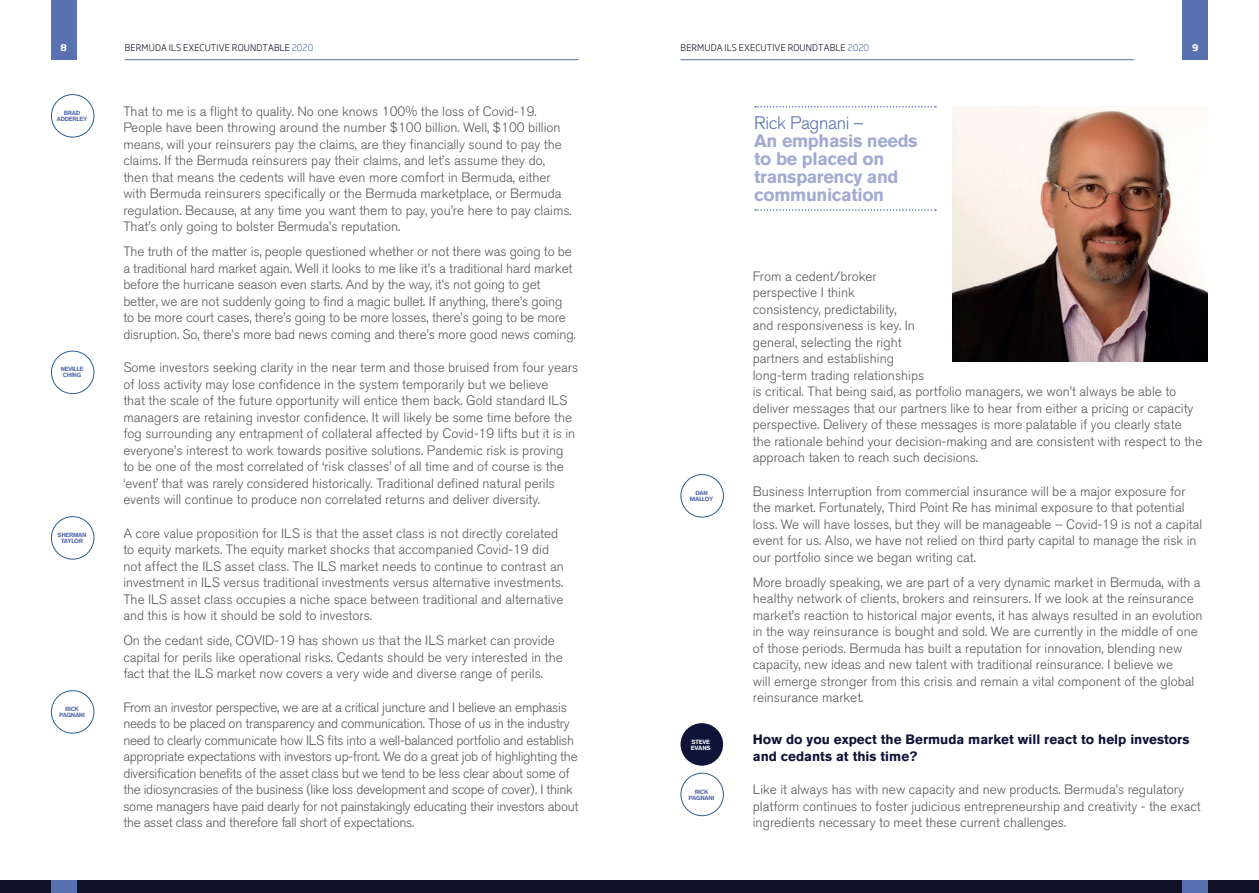
<style>
.page{position:relative;width:1259px;height:893px;background:#fff}
.page>*{position:absolute;margin:0;border:0;box-sizing:border-box;transform-origin:0 0}
.t1{font:700 18px/18px "Akzidenz Grotesk BQ";letter-spacing:-.02em;color:#a2abd2}
.t2{font:300 18px "Akzidenz Grotesk BQ";letter-spacing:-.02em;color:#5a71b1}
.t3{font:300 13.5px/16.5px "Akzidenz Grotesk BQ";color:#57585a}
.t4{font:300 13.5px/16.5px "Akzidenz Grotesk BQ";letter-spacing:-.02em;color:#57585a}
.t5{font:700 13.5px/16.5px "Akzidenz Grotesk BQ";color:#0e1437}
.t6{font:300 9px "Soho Gothic Pro";letter-spacing:.015em;color:#111225}
.t7{font:700 9px "Soho Gothic Pro";color:#fff}
.t8{font:700 6px/6px "Akzidenz Grotesk BQ";letter-spacing:-.05em;color:#5a71b1;text-align:center}
.t9{font:700 6px/6px "Akzidenz Grotesk BQ";letter-spacing:-.02em;color:#eeeeef}
.s1{color:#5a71b1}
</style>
<div class="page">
<hr style="left:125px;top:59px;width:453px;height:1px;background:#5a71b1">
<hr style="left:680px;top:59px;width:454px;height:1px;background:#5a71b1">
<div style="left:51px;top:0;width:26px;height:60px;background:#5a71b1"></div>
<div style="left:1182px;top:0;width:26px;height:60px;background:#5a71b1"></div>
<div style="left:629px;top:880px;width:630px;height:13px;background:#111225"></div>
<div style="left:0;top:880px;width:629px;height:13px;background:#111225"></div>
<div style="left:51px;top:880px;width:26px;height:13px;background:#5a71b1"></div>
<div style="left:1182px;top:880px;width:26px;height:13px;background:#5a71b1"></div>
<div style="left:51px;top:94px;width:43px;height:43px;border:1px solid #285e92;border-radius:50%"></div>
<div style="left:51px;top:351px;width:43px;height:43px;border:1px solid #285e92;border-radius:50%"></div>
<div style="left:51px;top:516px;width:43px;height:43px;border:1px solid #285e92;border-radius:50%"></div>
<div style="left:51px;top:690px;width:43px;height:43px;border:1px solid #285e92;border-radius:50%"></div>
<div style="left:680px;top:474px;width:44px;height:43px;border:1px solid #285e92;border-radius:50%"></div>
<div style="left:680px;top:723px;width:43px;height:43px;background:#0e1437;border-radius:50%"></div>
<div style="left:680px;top:773px;width:44px;height:43px;border:1px solid #285e92;border-radius:50%"></div>
<svg style="left:755px;top:106px;width:181px;height:2px"></svg>
<svg style="left:755px;top:209px;width:181px;height:2px"></svg>
<img style="left:952px;top:106px;width:256px;height:255px">
<p class="t7" style="left:61px;top:41px;width:8px">8</p>
<p class="t6" style="left:125px;top:41px;width:190px">BERMUDA ILS EXECUTIVE ROUNDTABLE <span class="s1">2020</span></p>
<p class="t6" style="left:680px;top:41px;width:190px">BERMUDA ILS EXECUTIVE ROUNDTABLE <span class="s1">2020</span></p>
<p class="t7" style="left:1192px;top:41px;width:8px">9</p>
<p class="t8" style="left:57px;top:110px;width:32px">BRAD<br>ADDERLEY</p>
<p class="t8" style="left:61px;top:366px;width:24px">NEVILLE<br>CHING</p>
<p class="t8" style="left:57px;top:532px;width:31px">SHERMAN<br>TAYLOR</p>
<p class="t8" style="left:59px;top:706px;width:27px">RICK<br>PAGNANI</p>
<p class="t3" style="left:123px;top:103px;width:450px">That to me is a flight to quality. No one knows 100% the loss of Covid-19.<br>People have been throwing around the number $100 billion. Well, $100 billion means, will your reinsurers pay the claims, are they financially sound to pay the claims. If the Bermuda reinsurers pay their claims, and let’s assume they do, then that means the cedents will have even more comfort in Bermuda, either with Bermuda reinsurers specifically or the Bermuda marketplace, or Bermuda regulation. Because, at any time you want them to pay, you’re here to pay claims.<br>That’s only going to bolster Bermuda’s reputation.</p>
<p class="t3" style="left:123px;top:244px;width:454px">The truth of the matter is, people questioned whether or not there was going to be a traditional hard market again. Well it looks to me like it’s a traditional hard market before the hurricane season even starts. And by the way, it’s not going to get better, we are not suddenly going to find a magic bullet. If anything, there’s going to be more court cases, there’s going to be more losses, there’s going to be more disruption. So, there’s more bad news coming and there’s more good news coming.</p>
<p class="t3" style="left:123px;top:360px;width:456px">Some investors seeking clarity in the near term and those bruised from four years of loss activity may lose confidence in the system temporarily but we believe<br>that the scale of the future opportunity will entice them back. Gold standard ILS managers are retaining investor confidence. It will likely be some time before the fog surrounding any entrapment of collateral affected by Covid-19 lifts but it is in everyone’s interest to work towards positive solutions. Pandemic risk is proving<br>to be one of the most correlated of ‘risk classes’ of all time and of course is the ‘event’ that was rarely considered historically. Traditional defined natural perils events will continue to produce non correlated returns and deliver diversity.</p>
<p class="t3" style="left:123px;top:525px;width:442px">A core value proposition for ILS is that the asset class is not directly corelated to equity markets. The equity market shocks that accompanied Covid-19 did not affect the ILS asset class. The ILS market needs to continue to contrast an investment in ILS versus traditional investments versus alternative investments.<br>The ILS asset class occupies a niche space between traditional and alternative and this is how it should be sold to investors.</p>
<p class="t3" style="left:123px;top:633px;width:441px">On the cedant side, COVID-19 has shown us that the ILS market can provide capital for perils like operational risks. Cedants should be very interested in the fact that the ILS market now covers a very wide and diverse range of perils.</p>
<p class="t4" style="left:123px;top:699px;width:457px">From an investor perspective, we are at a critical juncture and I believe an emphasis needs to be placed on transparency and communication. Those of us in the industry need to clearly communicate how ILS fits into a well-balanced portfolio and establish appropriate expectations with investors up-front. We do a great job of highlighting the diversification benefits of the asset class but we tend to be less clear about some of the idiosyncrasies of the business (like loss development and scope of cover). I think some managers have paid dearly for not painstakingly educating their investors about the asset class and therefore fall short of expectations.</p>
<p class="t8" style="left:690px;top:490px;width:25px">DAN<br>MALLOY</p>
<p class="t9" style="left:691px;top:738px;width:21px">STEVE<br>EVANS</p>
<p class="t8" style="left:688px;top:788px;width:27px">RICK<br>PAGNANI</p>
<h1 class="t2" style="left:754px;top:112px;width:111px">Rick Pagnani –</h1>
<h1 class="t1" style="left:754px;top:132px;width:165px">An emphasis needs to be placed on transparency and communication</h1>
<p class="t3" style="left:753px;top:268px;width:451px">From a cedent/broker<br>perspective I think<br>consistency, predictability,<br>and responsiveness is key. In<br>general, selecting the right<br>partners and establishing<br>long-term trading relationships<br>is critical. That being said, as portfolio managers, we won’t always be able to deliver messages that our partners like to hear from either a pricing or capacity perspective. Delivery of these messages is more palatable if you clearly state the rationale behind your decision-making and are consistent with respect to the approach taken to reach such decisions.</p>
<p class="t3" style="left:753px;top:483px;width:451px">Business Interruption from commercial insurance will be a major exposure for the market. Fortunately, Third Point Re has minimal exposure to that potential loss. We will have losses, but they will be manageable – Covid-19 is not a capital event for us. Also, we have not relied on third party capital to manage the risk in our portfolio since we began writing cat.</p>
<p class="t3" style="left:753px;top:574px;width:451px">More broadly speaking, we are part of a very dynamic market in Bermuda, with a healthy network of clients, brokers and reinsurers. If we look at the reinsurance market’s reaction to historical major events, it has always resulted in an evolution in the way reinsurance is bought and sold. We are currently in the middle of one of those periods. Bermuda has built a reputation for innovation, blending new capacity, new ideas and new talent with traditional reinsurance. I believe we<br>will emerge stronger from this crisis and remain a vital component of the global reinsurance market.</p>
<p class="t5" style="left:753px;top:731px;width:438px">How do you expect the Bermuda market will react to help investors and cedants at this time?</p>
<p class="t3" style="left:753px;top:782px;width:449px">Like it always has with new capacity and new products. Bermuda’s regulatory platform continues to foster judicious entrepreneurship and creativity - the exact ingredients necessary to meet these current challenges.</p>
</div>
